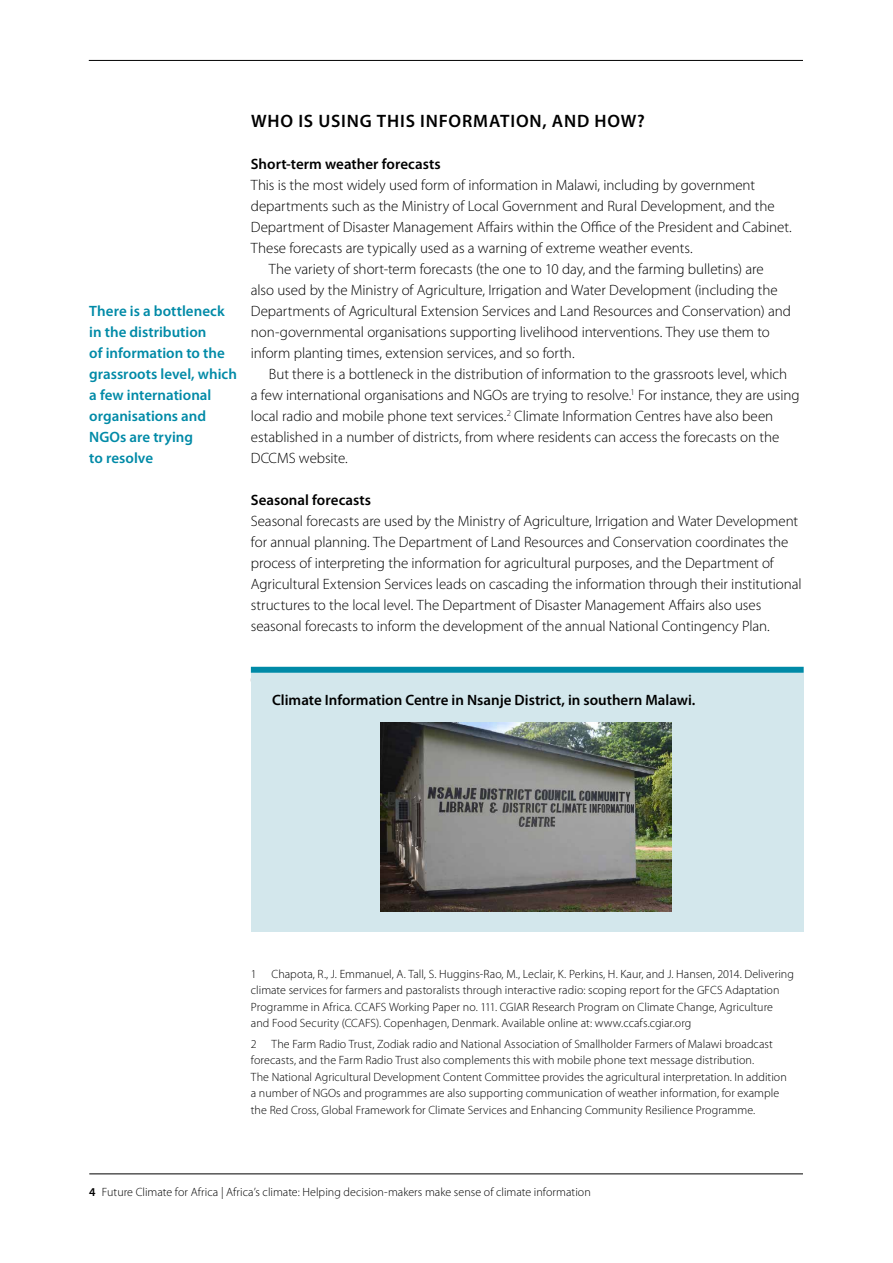
<style>
.page{position:relative;width:893px;height:1263px;background:#fff}
.page>*{position:absolute;margin:0;border:0;box-sizing:border-box;transform-origin:0 0}
.t1{font:600 18px "Myriad Pro";letter-spacing:.045em;color:#000}
.t2{font:300 15px/21px "Myriad Pro";letter-spacing:-.005em;color:#000}
.t3{font:600 15px/21px "Myriad Pro";color:#008aa7}
.t4{font:600 15px "Myriad Pro";color:#000}
.t5{font:300 12px/16.5px "Myriad Pro";letter-spacing:.005em;color:#000}
.s1{font-weight:600}
</style>
<div class="page">
<hr style="left:89px;top:1173px;width:714px;height:1px;background:#000">
<hr style="left:89px;top:60px;width:714px;height:1px;background:#000">
<div style="left:251px;top:673px;width:553px;height:258px;background:#d3e7ec"></div>
<img style="left:381px;top:722px;width:291px;height:189px">
<div style="left:251px;top:667px;width:553px;height:6px;background:#008aa7"></div>
<p class="t3" style="left:89px;top:300px;width:149px">There is a bottleneck in the distribution<br>of information to the grassroots level, which a few international organisations and<br>NGOs are trying<br>to resolve</p>
<p class="t1" style="left:251px;top:109px;width:395px">WHO IS USING THIS INFORMATION, AND HOW?</p>
<p class="t4" style="left:251px;top:154px;width:191px">Short-term weather forecasts</p>
<p class="t2" style="left:251px;top:174px;width:506px">This is the most widely used form of information in Malawi, including by government</p>
<p class="t2" style="left:251px;top:195px;width:525px">departments such as the Ministry of Local Government and Rural Development, and the</p>
<p class="t2" style="left:251px;top:216px;width:542px">Department of Disaster Management Affairs within the Office of the President and Cabinet.</p>
<p class="t2" style="left:251px;top:237px;width:443px">These forecasts are typically used as a warning of extreme weather events.</p>
<p class="t2" style="left:269px;top:258px;width:496px">The variety of short-term forecasts (the one to 10 day, and the farming bulletins) are</p>
<p class="t2" style="left:251px;top:279px;width:528px">also used by the Ministry of Agriculture, Irrigation and Water Development (including the</p>
<p class="t2" style="left:251px;top:300px;width:542px">Departments of Agricultural Extension Services and Land Resources and Conservation) and</p>
<p class="t2" style="left:251px;top:321px;width:520px">non-governmental organisations supporting livelihood interventions. They use them to</p>
<p class="t2" style="left:251px;top:342px;width:325px">inform planting times, extension services, and so forth.</p>
<p class="t2" style="left:269px;top:363px;width:520px">But there is a bottleneck in the distribution of information to the grassroots level, which</p>
<p class="t2" style="left:251px;top:384px;width:550px">a few international organisations and NGOs are trying to resolve.<sup>1</sup> For instance, they are using</p>
<p class="t2" style="left:251px;top:405px;width:524px">local radio and mobile phone text services.<sup>2</sup> Climate Information Centres have also been</p>
<p class="t2" style="left:251px;top:426px;width:530px">established in a number of districts, from where residents can access the forecasts on the</p>
<p class="t2" style="left:251px;top:447px;width:98px">DCCMS website.</p>
<p class="t4" style="left:251px;top:490px;width:122px">Seasonal forecasts</p>
<p class="t2" style="left:251px;top:510px;width:552px">Seasonal forecasts are used by the Ministry of Agriculture, Irrigation and Water Development for annual planning. The Department of Land Resources and Conservation coordinates the process of interpreting the information for agricultural purposes, and the Department of Agricultural Extension Services leads on cascading the information through their institutional structures to the local level. The Department of Disaster Management Affairs also uses seasonal forecasts to inform the development of the annual National Contingency Plan.</p>
<p class="t4" style="left:272px;top:691px;width:425px">Climate Information Centre in Nsanje District, in southern Malawi.</p>
<p class="t5" style="left:251px;top:965px;width:545px">1 Chapota, R., J. Emmanuel, A. Tall, S. Huggins-Rao, M., Leclair, K. Perkins, H. Kaur, and J. Hansen, 2014. Delivering climate services for farmers and pastoralists through interactive radio: scoping report for the GFCS Adaptation Programme in Africa. CCAFS Working Paper no. 111. CGIAR Research Program on Climate Change, Agriculture and Food Security (CCAFS). Copenhagen, Denmark. Available online at: www.ccafs.cgiar.org</p>
<p class="t5" style="left:251px;top:1036px;width:537px">2 The Farm Radio Trust, Zodiak radio and National Association of Smallholder Farmers of Malawi broadcast forecasts, and the Farm Radio Trust also complements this with mobile phone text message distribution.<br>The National Agricultural Development Content Committee provides the agricultural interpretation. In addition a number of NGOs and programmes are also supporting communication of weather information, for example the Red Cross, Global Framework for Climate Services and Enhancing Community Resilience Programme.</p>
<p class="t5" style="left:89px;top:1184px;width:503px"><span class="s1">4</span> Future Climate for Africa | Africa’s climate: Helping decision-makers make sense of climate information</p>
</div>
